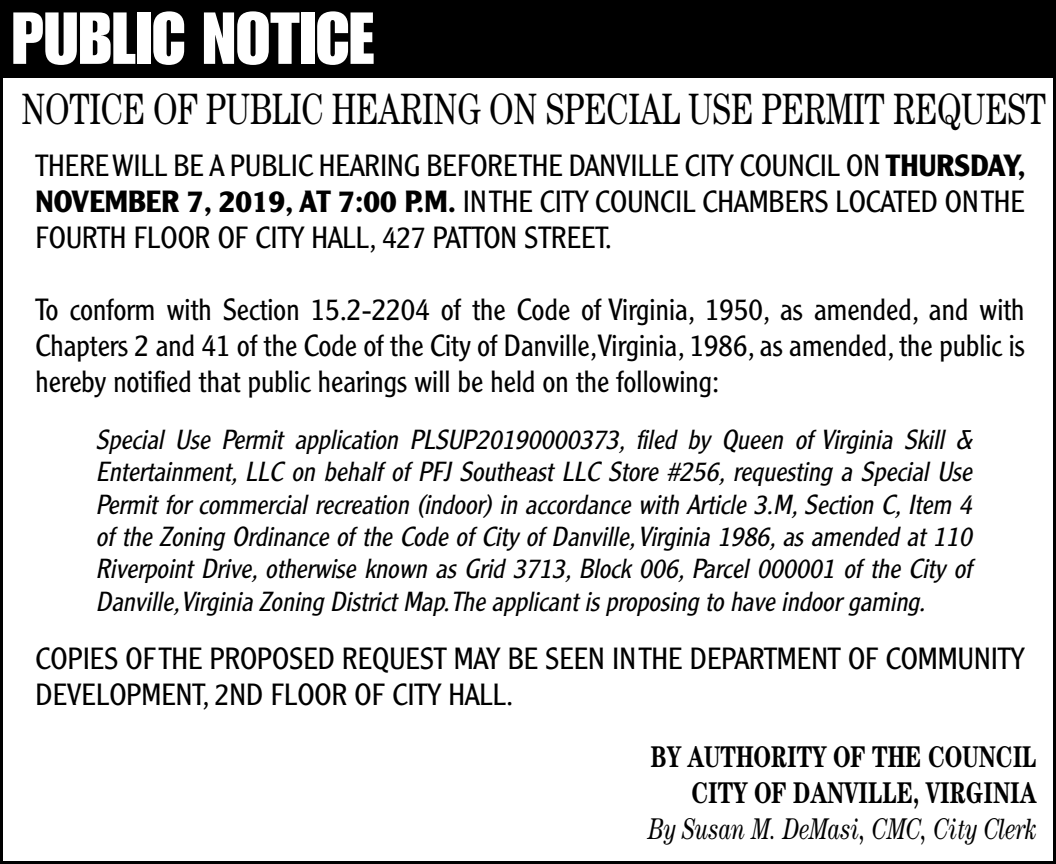
<style>
.page{position:relative;width:1056px;height:864px;background:#fff}
.page>*{position:absolute;margin:0;border:0;box-sizing:border-box;transform-origin:0 0}
.t1{font:72px "Impact";color:#fff}
.t2{font:44.1px "Century";color:#000;scale:.75 1}
.t3{font:300 30px/36px "Clearface Gothic LH";color:#000;text-align:justify}
.t4{font:700 30px/36px "Century";color:#000;text-align:right;scale:.75 1}
.t5{font:italic 30px "Century";color:#000;scale:.75 1}
.t6{font:italic 300 27px/32.4px "Clearface Gothic LH";color:#000}
.s1{font-weight:700}
</style>
<div class="page">
<div style="left:0;top:0;width:1056px;height:78px;background:#000"></div>
<h1 class="t1" style="left:12px;top:-4px;width:364px">PUBLIC NOTICE</h1>
<h2 class="t2" style="left:22px;top:94px;width:1368px">NOTICE OF PUBLIC HEARING ON SPECIAL USE PERMIT REQUEST</h2>
<p class="t3" style="left:36px;top:150px;width:992px">THEREWILL BE A PUBLIC HEARING BEFORETHE DANVILLE CITY COUNCIL ON <span class="s1">THURSDAY, NOVEMBER 7, 2019, AT 7:00 P.M.</span> INTHE CITY COUNCIL CHAMBERS LOCATED ONTHE FOURTH FLOOR OF CITY HALL, 427 PATTON STREET.</p>
<p class="t3" style="left:36px;top:294px;width:991px">To conform with Section 15.2-2204 of the Code of Virginia, 1950, as amended, and with Chapters 2 and 41 of the Code of the City of Danville,Virginia, 1986, as amended, the public is hereby notified that public hearings will be held on the following:</p>
<p class="t6" style="left:96px;top:425px;width:882px">Special Use Permit application PLSUP20190000373, filed by Queen of Virginia Skill &amp; Entertainment, LLC on behalf of PFJ Southeast LLC Store #256, requesting a Special Use Permit for commercial recreation (indoor) in accordance with Article 3.M, Section C, Item 4 of the Zoning Ordinance of the Code of City of Danville,Virginia 1986, as amended at 110<br>Riverpoint Drive, otherwise known as Grid 3713, Block 006, Parcel 000001 of the City of Danville,Virginia Zoning District Map.The applicant is proposing to have indoor gaming.</p>
<p class="t3" style="left:36px;top:643px;width:991px">COPIES OFTHE PROPOSED REQUEST MAY BE SEEN INTHE DEPARTMENT OF COMMUNITY<br>DEVELOPMENT, 2ND FLOOR OF CITY HALL.</p>
<p class="t4" style="left:651px;top:741px;width:516px">BY AUTHORITY OF THE COUNCIL<br>CITY OF DANVILLE, VIRGINIA</p>
<p class="t5" style="left:648px;top:812px;width:519px">By Susan M. DeMasi, CMC, City Clerk</p>
</div>
